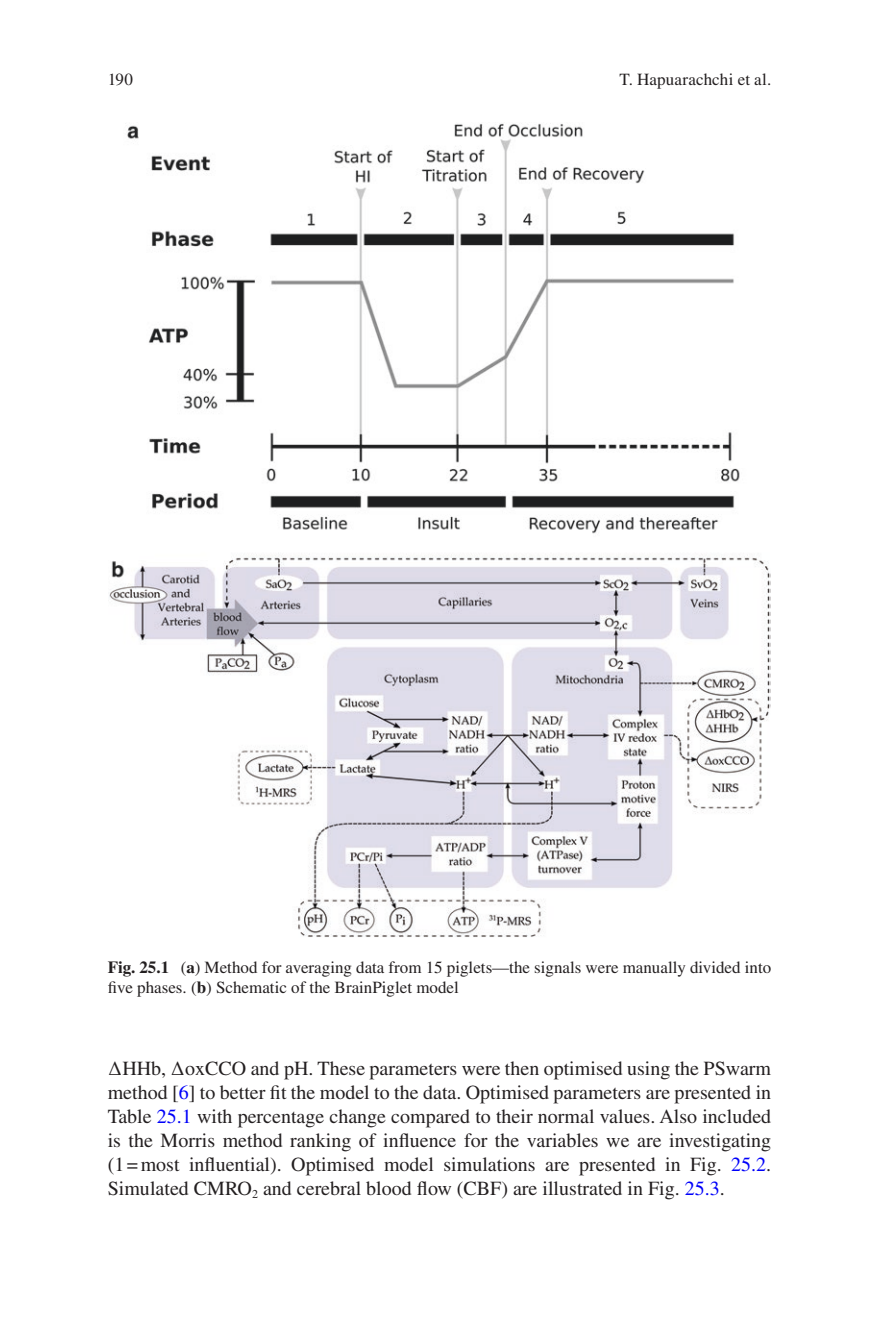
<style>
.page{position:relative;width:879px;height:1333px;background:#fff}
.page>*{position:absolute;margin:0;border:0;box-sizing:border-box;transform-origin:0 0}
.t1{font:20px/24px "Kylnhy Ndljjd Times";color:#231f20;text-align:justify}
.t2{font:17px/20px "Kylnhy Ndljjd Times";color:#231f20}
.t3{font:17px "Lbvkqq Kbvsgy Times";letter-spacing:.005em;color:#231f20}
.s1{font-family:"Tmccpr Fxjnfy Times";font-weight:700}
.s2{font-family:"Mcjbwd Gsqfmb STIX General"}
.s3{color:#0000fa}
</style>
<div class="page">
<img style="left:109px;top:123px;width:661px;height:814px">
<p class="t2" style="left:108px;top:69px;width:27px">190</p>
<p class="t3" style="left:619px;top:70px;width:153px">T. Hapuarachchi et al.</p>
<p class="t2" style="left:108px;top:957px;width:665px"><span class="s1">Fig. 25.1</span> (<span class="s1">a</span>) Method for averaging data from 15 piglets—the signals were manually divided into five phases. (<span class="s1">b</span>) Schematic of the BrainPiglet model</p>
<p class="t1" style="left:108px;top:1055px;width:665px"><span class="s2">∆</span>HHb, <span class="s2">∆</span>oxCCO and pH. These parameters were then optimised using the PSwarm method [<span class="s3">6</span>] to better fit the model to the data. Optimised parameters are presented in Table <span class="s3">25.1</span> with percentage change compared to their normal values. Also included is the Morris method ranking of influence for the variables we are investigating (1=most influential). Optimised model simulations are presented in Fig. <span class="s3">25.2</span>.<br>Simulated CMRO<sub>2</sub> and cerebral blood flow (CBF) are illustrated in Fig. <span class="s3">25.3</span>.</p>
</div>
